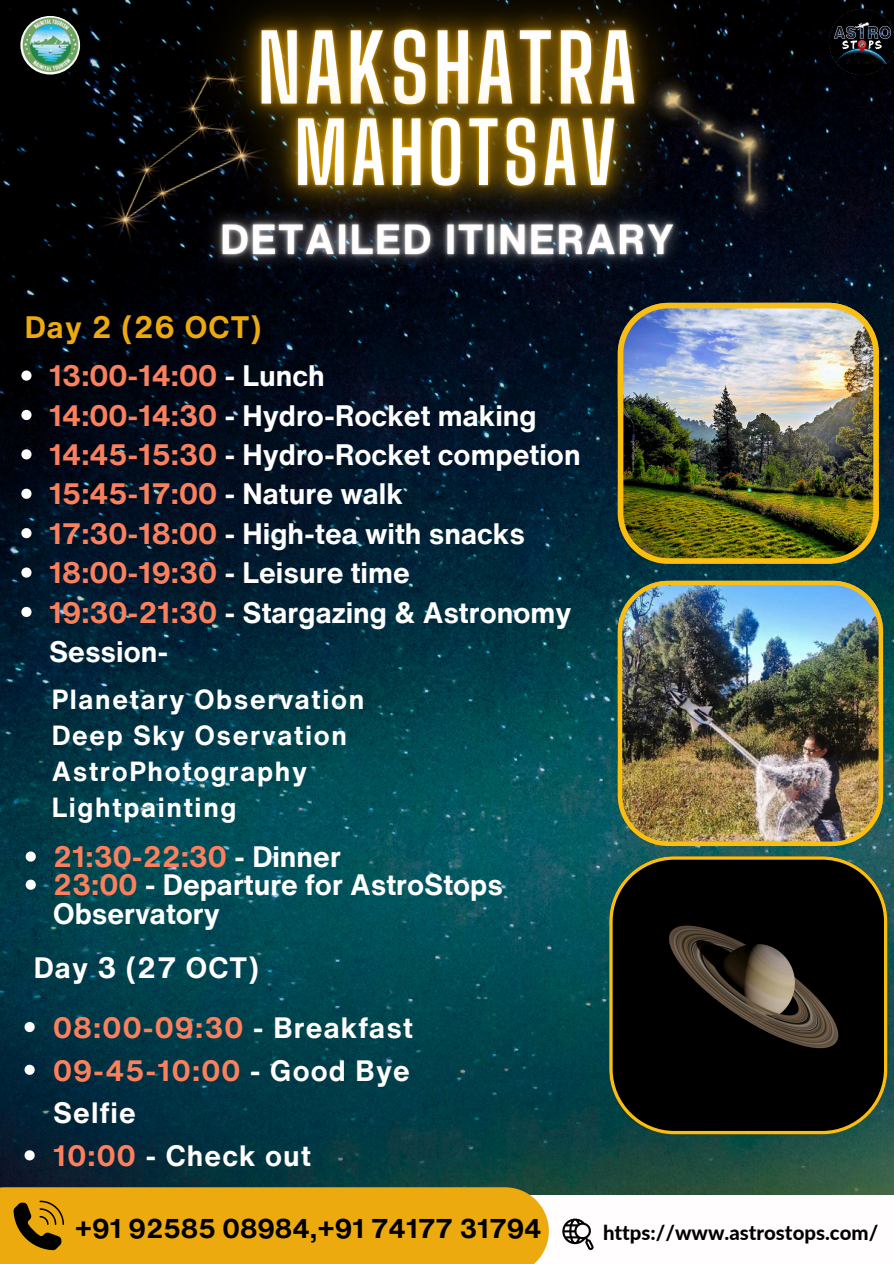
<style>
.page{position:relative;width:894px;height:1264px;background:#fff}
.page>*{position:absolute;margin:0;border:0;box-sizing:border-box;transform-origin:0 0}
.t1{font:700 30.3px "Helvetica Now Text";letter-spacing:.04em;color:#ecaa0e}
.t2{font:700 28.8px/39.3px "Helvetica Now Text";color:#fff}
.t3{font:700 28.8px "Helvetica Now Text";color:#fb805d}
.t4{font:700 28.8px "Helvetica Now Text";letter-spacing:.04em;color:#fffdfd}
.t5{font:700 28.65px/42.8px "Helvetica Now Text";letter-spacing:.04em;color:#fffdfd}
.t6{font:700 28.65px "Helvetica Now Text";letter-spacing:.04em;color:#fb805d}
.t7{font:700 27px/36px "Helvetica Now Text";letter-spacing:.06em;color:#fff}
.t8{font:700 26.4px "Helvetica Now Text";color:#000}
.t9{font:800 20.4px "Lato";color:#000}
.s1{color:#fff}
.s2{color:#fb805d}
.s3{color:#fffdfd}
</style>
<div class="page">
<img style="left:0;top:0;width:893px;height:1195px">
<img style="left:134px;top:0;width:651px;height:246px">
<img style="left:183px;top:0;width:547px;height:314px">
<img style="left:64px;top:53px;width:218px;height:199px">
<img style="left:628px;top:41px;width:186px;height:198px">
<img style="left:829px;top:9px;width:64px;height:65px">
<img style="left:186px;top:175px;width:522px;height:128px">
<svg style="left:21px;top:370px;width:11px;height:10px"></svg>
<svg style="left:21px;top:410px;width:11px;height:10px"></svg>
<svg style="left:21px;top:449px;width:11px;height:10px"></svg>
<svg style="left:21px;top:488px;width:11px;height:11px"></svg>
<svg style="left:21px;top:528px;width:11px;height:10px"></svg>
<svg style="left:21px;top:567px;width:11px;height:10px"></svg>
<svg style="left:21px;top:607px;width:11px;height:10px"></svg>
<svg style="left:26px;top:851px;width:10px;height:10px"></svg>
<svg style="left:26px;top:879px;width:10px;height:10px"></svg>
<svg style="left:25px;top:1021px;width:10px;height:11px"></svg>
<svg style="left:25px;top:1064px;width:10px;height:10px"></svg>
<svg style="left:25px;top:1150px;width:10px;height:10px"></svg>
<img style="left:617px;top:580px;width:265px;height:266px">
<svg style="left:609px;top:856px;width:278px;height:278px;background:#18160d"></svg>
<img style="left:617px;top:303px;width:261px;height:261px">
<img style="left:20px;top:16px;width:60px;height:59px;border-radius:50%">
<div style="left:0;top:1187px;width:548px;height:76px;background:#ecaa0e"></div>
<svg style="left:562px;top:1218px;width:31px;height:31px"></svg>
<p class="t1" style="left:25px;top:304px;width:238px">Day 2 (26 OCT)</p>
<p class="t3" style="left:49px;top:354px;width:277px">13:00-14:00 <span class="s1">- Lunch</span></p>
<h3 class="t2" style="left:49px;top:395px;width:489px"><span class="s2">14:00-14:30</span> - Hydro-Rocket making</h3>
<p class="t2" style="left:49px;top:434px;width:533px"><span class="s2">14:45-15:30</span> - Hydro-Rocket competion</p>
<p class="t3" style="left:49px;top:472px;width:355px">15:45-17:00 <span class="s1">- Nature walk</span></p>
<p class="t2" style="left:49px;top:513px;width:477px"><span class="s2">17:30-18:00</span> - High-tea with snacks</p>
<p class="t3" style="left:49px;top:551px;width:362px">18:00-19:30 <span class="s1">-</span> <span class="s3">L</span><span class="s1">eisure time</span></p>
<p class="t2" style="left:49px;top:592px;width:524px"><span class="s2">19:30-21:30</span> - Stargazing &amp; Astronomy<br>Session-</p>
<p class="t7" style="left:52px;top:680px;width:314px">Planetary Observation<br>Deep Sky Oservation<br>AstroPhotography<br>Lightpainting</p>
<p class="t3" style="left:53px;top:835px;width:289px">21:30-22:30 <span class="s1">- Dinner</span></p>
<p class="t2" style="left:53px;top:870px;width:451px;line-height:28.2px"><span class="s2">23:00</span> - Departure for AstroStops<br>Observatory</p>
<h6 class="t4" style="left:34px;top:945px;width:226px">Day 3 (27 OCT)</h6>
<p class="t6" style="left:53px;top:1005px;width:361px">08:00-09:30 <span class="s3">- Breakfast</span></p>
<p class="t5" style="left:53px;top:1048px;width:358px"><span class="s2">09-45-10:00</span> - Good Bye<br>Selfie</p>
<p class="t5" style="left:53px;top:1133px;width:259px"><span class="s2">10:00</span> - Check out</p>
<p class="t8" style="left:75px;top:1208px;width:468px">+91 92585 08984,+91 74177 31794</p>
<h5 class="t9" style="left:603px;top:1219px;width:277px">https://www.astrostops.com/</h5>
</div>
